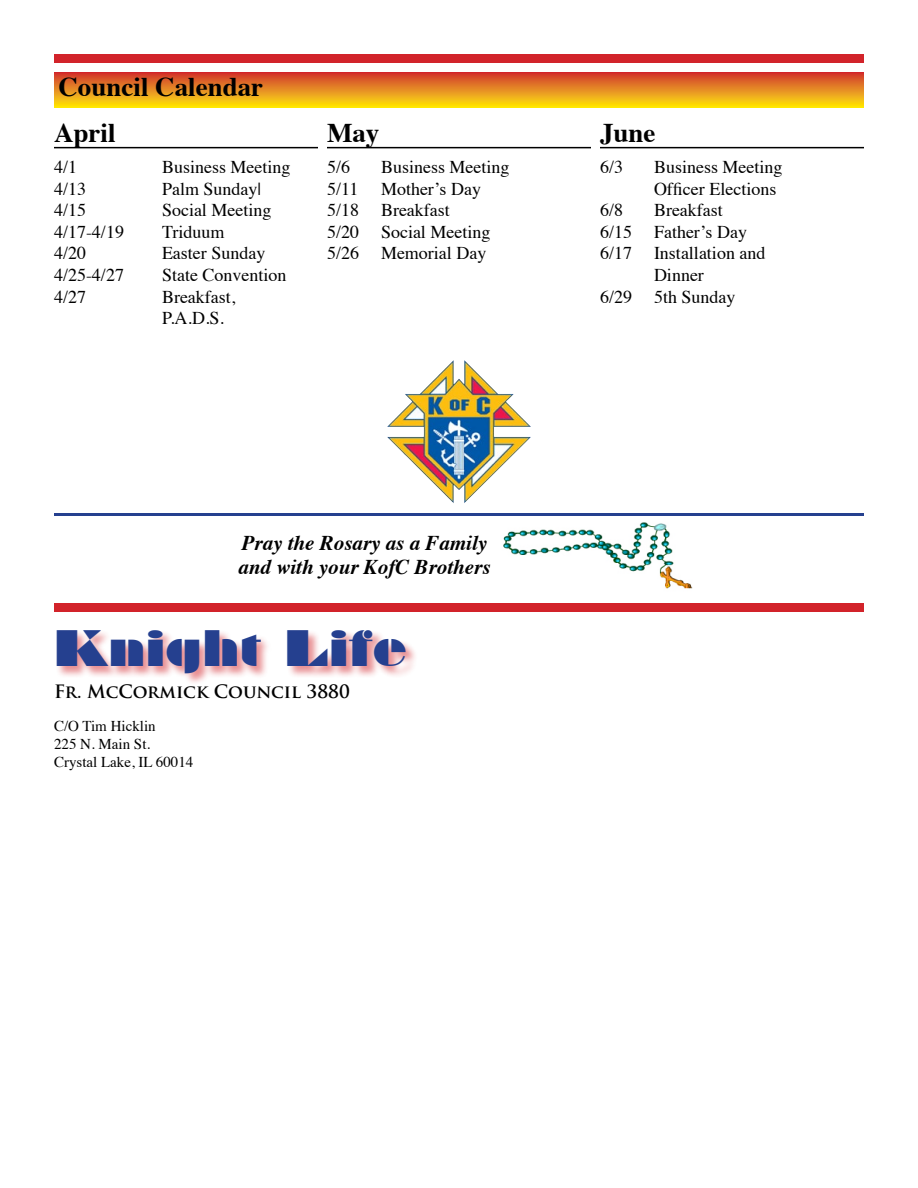
<style>
.page{position:relative;width:918px;height:1188px;background:#fff}
.page>*{position:absolute;margin:0;border:0;box-sizing:border-box;transform-origin:0 0}
.t1{font:46.8px "Braggadocio";color:#25408f}
.t2{font:700 27px/46.2px "Times";color:#000}
.t3{font:italic 700 21px/24px "Times";color:#000}
.t4{font:18px/21.6px "Times";color:#000}
.t5{font:700 18px "Trajan Pro";color:#000}
.t6{font:15px/18px "Times";color:#000}
</style>
<div class="page">
<div style="left:54px;top:72px;width:810px;height:36px;background:linear-gradient(to bottom,#cf3234,#fee50a)"></div>
<hr style="left:54px;top:147px;width:264px;height:1px;background:#000">
<hr style="left:327px;top:147px;width:264px;height:1px;background:#000">
<hr style="left:600px;top:147px;width:264px;height:1px;background:#000">
<div style="left:54px;top:603px;width:810px;height:9px;background:#d2232a"></div>
<div style="left:54px;top:54px;width:810px;height:9px;background:#d2232a"></div>
<img style="left:387px;top:360px;width:144px;height:143px">
<div style="left:56px;top:629px;width:362px;height:57px;background:#d2232a;opacity:.5"></div>
<img style="left:503px;top:522px;width:190px;height:67px">
<hr style="left:54px;top:513px;width:810px;height:3px;background:#25408f">
<h2 class="t2" style="left:54px;top:61px;width:211px">Council Calendar<br>April</h2>
<p class="t4" style="left:54px;top:155px;width:25px">4/1</p>
<p class="t4" style="left:162px;top:155px;width:130px">Business Meeting</p>
<p class="t4" style="left:54px;top:176px;width:34px">4/13</p>
<p class="t4" style="left:162px;top:176px;width:101px">Palm Sunday|</p>
<p class="t4" style="left:54px;top:198px;width:34px">4/15</p>
<p class="t4" style="left:162px;top:198px;width:111px">Social Meeting</p>
<p class="t4" style="left:54px;top:219px;width:72px">4/17-4/19</p>
<p class="t4" style="left:162px;top:219px;width:64px">Triduum</p>
<p class="t4" style="left:54px;top:241px;width:34px">4/20</p>
<p class="t4" style="left:162px;top:241px;width:105px">Easter Sunday</p>
<p class="t4" style="left:54px;top:263px;width:72px">4/25-4/27</p>
<p class="t4" style="left:162px;top:263px;width:126px">State Convention</p>
<p class="t4" style="left:54px;top:284px;width:34px">4/27</p>
<p class="t4" style="left:162px;top:284px;width:75px">Breakfast,<br>P.A.D.S.</p>
<h2 class="t2" style="left:327px;top:107px;width:54px">May</h2>
<p class="t4" style="left:327px;top:155px;width:25px">5/6</p>
<p class="t4" style="left:381px;top:155px;width:130px">Business Meeting</p>
<p class="t4" style="left:327px;top:176px;width:33px">5/11</p>
<p class="t4" style="left:327px;top:176px;width:165px;text-indent:54px">Mother’s Day<br>5/18 Breakfast<br>5/20 Social Meeting<br>5/26 Memorial Day</p>
<p class="t3" style="left:238px;top:529px;width:254px">Pray the Rosary as a Family and with your KofC Brothers</p>
<h1 class="t1" style="left:54px;top:620px;width:354px">Knight Life</h1>
<p class="t5" style="left:54px;top:680px;width:297px">Fr. McCormick Council 3880</p>
<p class="t6" style="left:54px;top:716px;width:141px">C/O Tim Hicklin<br>225 N. Main St.<br>Crystal Lake, IL 60014</p>
<h2 class="t2" style="left:600px;top:107px;width:57px">June</h2>
<p class="t4" style="left:600px;top:155px;width:25px">6/3</p>
<p class="t4" style="left:654px;top:155px;width:130px">Business Meeting<br>Officer Elections</p>
<p class="t4" style="left:600px;top:198px;width:25px">6/8</p>
<p class="t4" style="left:654px;top:198px;width:70px">Breakfast</p>
<p class="t4" style="left:600px;top:219px;width:149px">6/15 Father’s Day</p>
<p class="t4" style="left:600px;top:241px;width:167px">6/17 Installation and</p>
<p class="t4" style="left:654px;top:263px;width:51px">Dinner</p>
<p class="t4" style="left:600px;top:284px;width:137px">6/29 5th Sunday</p>
</div>
